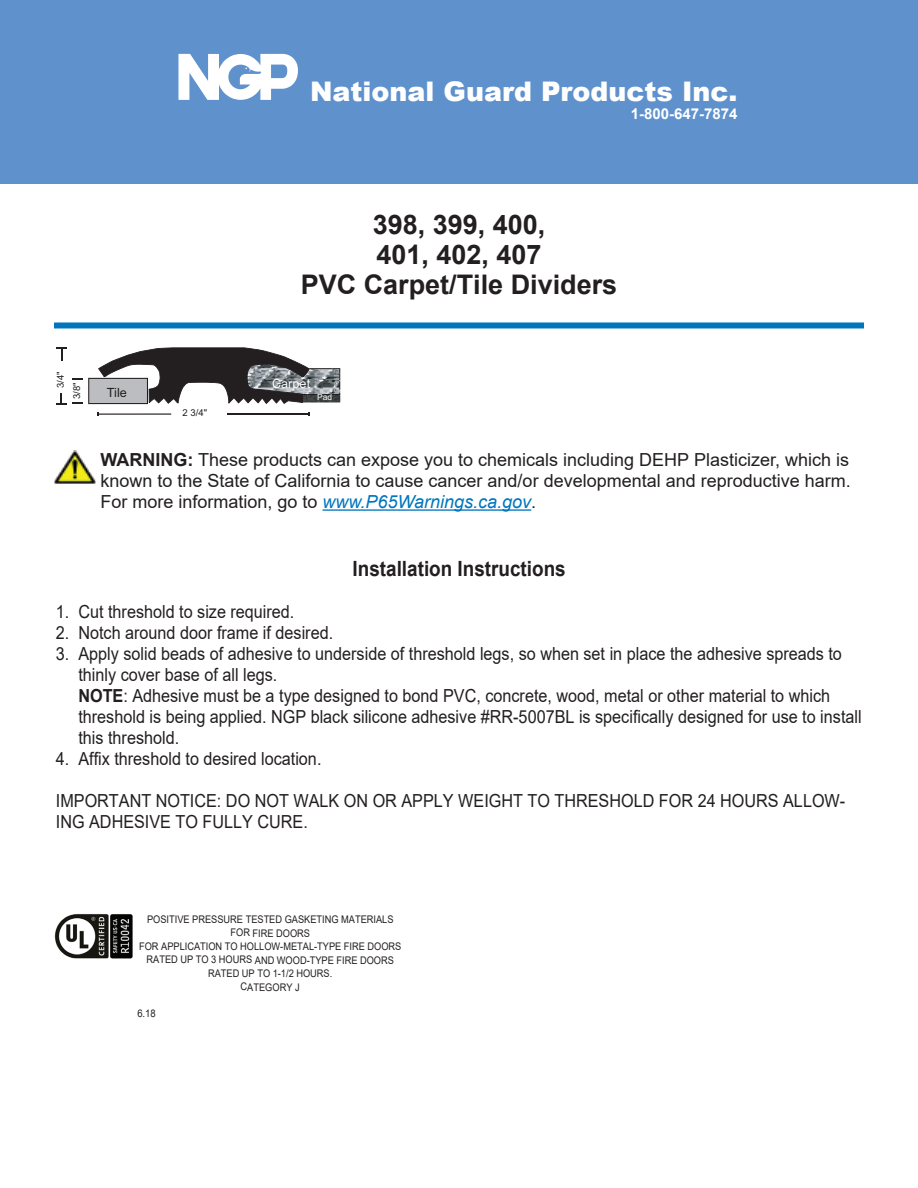
<style>
.page{position:relative;width:918px;height:1188px;background:#fff}
.page>*{position:absolute;margin:0;border:0;box-sizing:border-box;transform-origin:0 0}
.t1{font:700 27px/30px "Arial";color:#231f20;text-align:center}
.t2{font:900 27px "Arial";color:#fff}
.t3{font:700 21px "Arial";color:#231f20;scale:.9 1}
.t4{font:18px/21px "Arial";color:#231f20;scale:.9 1}
.t5{font:18px/21px "Arial";color:#231f20;text-align:justify}
.t6{font:700 15px "Arial";color:#fff}
.t7{font:12.75px "Arial";color:#fff}
.t8{font:12.75px "Arial";color:#231f20}
.t9{font:10.5px/13.5px "Arial";letter-spacing:-.005em;color:#231f20;text-align:center;scale:.88 1}
.t10{font:10.5px "Arial";letter-spacing:-.005em;color:#231f20;scale:.9 1}
.t11{font:9.6px/16.4px "Arial";color:#231f20}
.t12{font:8.4px "Arial";color:#fff}
.s1{font-weight:700}
.s2{font-style:italic;color:#0076be}
</style>
<div class="page">
<img style="left:262px;top:368px;width:79px;height:48px">
<hr style="left:98px;top:413px;width:73px;height:2px;background:#231f20">
<hr style="left:227px;top:414px;width:82px;height:1px;background:#231f20">
<svg style="left:56px;top:348px;width:11px;height:13px"></svg>
<svg style="left:88px;top:347px;width:221px;height:57px"></svg>
<svg style="left:72px;top:378px;width:10px;height:2px"></svg>
<svg style="left:56px;top:393px;width:26px;height:11px"></svg>
<div style="left:0;top:0;width:918px;height:184px;background:#5f92cd"></div>
<svg style="left:178px;top:54px;width:120px;height:46px"></svg>
<div style="left:54px;top:322px;width:810px;height:6px;background:#0076be"></div>
<img style="left:54px;top:914px;width:79px;height:45px">
<img style="left:54px;top:451px;width:42px;height:33px">
<hr style="left:323px;top:509px;width:208px;height:2px;background:#0076be">
<h1 class="t2" style="left:310px;top:72px;width:429px">National Guard Products Inc.</h1>
<p class="t6" style="left:631px;top:103px;width:108px">1-800-647-7874</p>
<h1 class="t1" style="left:301px;top:210px;width:318px">398, 399, 400,<br>401, 402, 407<br>PVC Carpet/Tile Dividers</h1>
<p class="t11" style="left:52px;top:399px;width:29px;text-indent:11px;rotate:-90deg">3/4"<br>3/8"</p>
<p class="t8" style="left:107px;top:384px;width:21px">Tile</p>
<p class="t11" style="left:183px;top:405px;width:26px">2 3/4"</p>
<p class="t7" style="left:272px;top:375px;width:40px">Carpet</p>
<p class="t12" style="left:317px;top:392px;width:17px">Pad</p>
<p class="t5" style="left:100px;top:449px;width:752px"><span class="s1">WARNING:</span> These products can expose you to chemicals including DEHP Plasticizer, which is known to the State of California to cause cancer and/or developmental and reproductive harm.<br>For more information, go to <span class="s2">www.P65Warnings.ca.gov</span>.</p>
<p class="t3" style="left:353px;top:554px;width:238px">Installation Instructions</p>
<p class="t4" style="left:56px;top:601px;width:267px">1. Cut threshold to size required.</p>
<p class="t4" style="left:56px;top:622px;width:310px">2. Notch around door frame if desired.</p>
<p class="t4" style="left:78px;top:643px;width:872px;text-indent:-23px">3. Apply solid beads of adhesive to underside of threshold legs, so when set in place the adhesive spreads to thinly cover base of all legs.<br><span class="s1">NOTE</span>: Adhesive must be a type designed to bond PVC, concrete, wood, metal or other material to which threshold is being applied. NGP black silicone adhesive #RR-5007BL is specifically designed for use to install this threshold.</p>
<p class="t4" style="left:56px;top:748px;width:297px">4. Affix threshold to desired location.</p>
<p class="t4" style="left:56px;top:790px;width:879px">IMPORTANT NOTICE: DO NOT WALK ON OR APPLY WEIGHT TO THRESHOLD FOR 24 HOURS ALLOW-<br>ING ADHESIVE TO FULLY CURE.</p>
<p class="t9" style="left:139px;top:913px;width:300px">POSITIVE PRESSURE TESTED GASKETING MATERIALS<br>FOR FIRE DOORS<br>FOR APPLICATION TO HOLLOW-METAL-TYPE FIRE DOORS<br>RATED UP TO 3 HOURS AND WOOD-TYPE FIRE DOORS<br>RATED UP TO 1-1/2 HOURS.<br>CATEGORY J</p>
<p class="t10" style="left:137px;top:1006px;width:22px">6.18</p>
</div>
